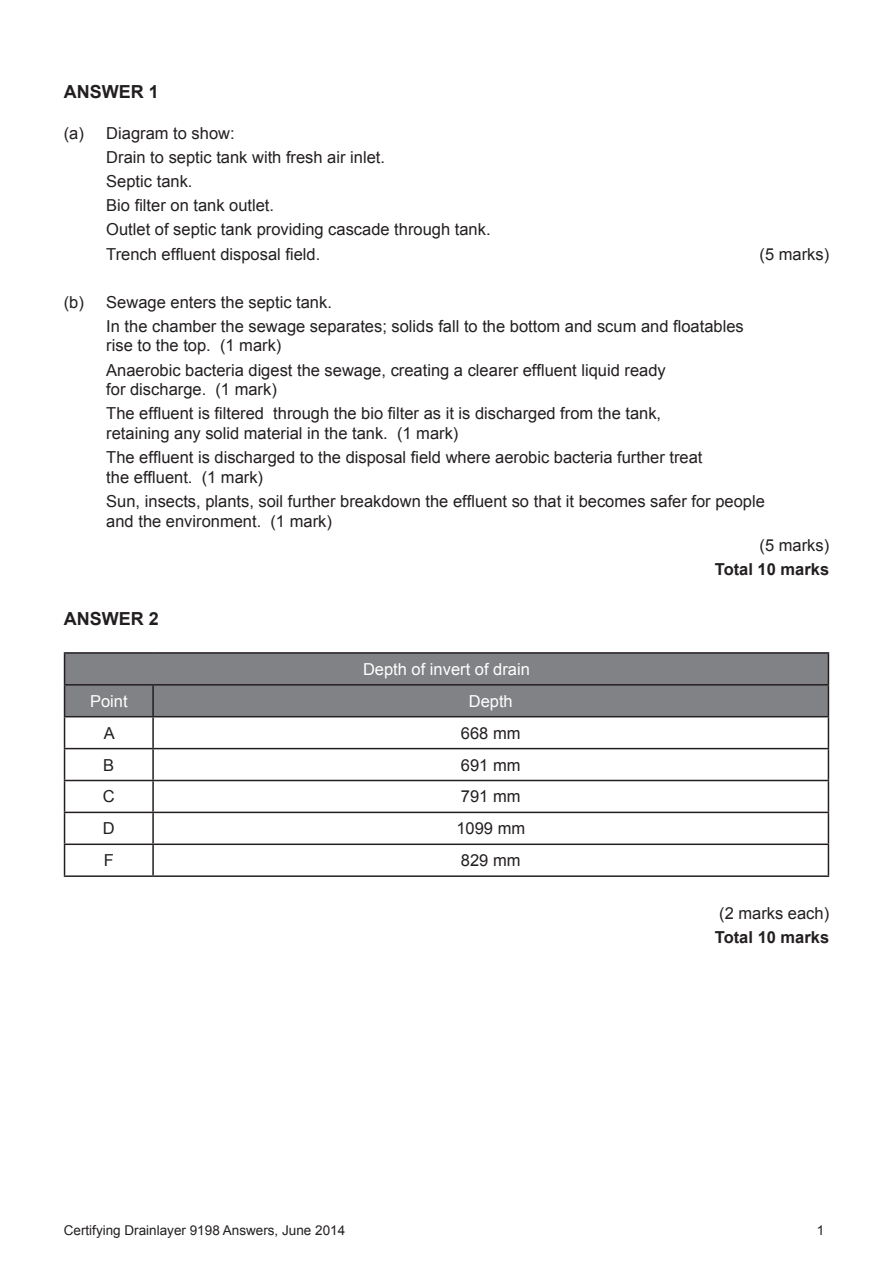
<style>
.page{position:relative;width:893px;height:1263px;background:#fff}
.page>*{position:absolute;margin:0;border:0;box-sizing:border-box;transform-origin:0 0}
.t1{font:700 18px "Arial";color:#231f20}
.t2{font:16.5px/24px "Arial";color:#231f20}
.t3{font:16.5px "Arial";color:#fff}
.t4{font:700 16.5px/24px "Arial";color:#231f20;text-align:right}
.t5{font:13.5px "Arial";color:#231f20}
.s1{font-weight:400}
.s2{font-weight:700}
</style>
<div class="page">
<div style="left:65px;top:654px;width:763px;height:62px;background:#808285"></div>
<svg style="left:65px;top:717px;width:87px;height:158px"></svg>
<hr style="left:153px;top:716px;width:676px;height:1px;background:#231f20">
<hr style="left:153px;top:748px;width:676px;height:1px;background:#231f20">
<hr style="left:153px;top:780px;width:676px;height:1px;background:#231f20">
<hr style="left:153px;top:812px;width:676px;height:1px;background:#231f20">
<hr style="left:64px;top:843px;width:89px;height:2px;background:#231f20">
<hr style="left:64px;top:875px;width:89px;height:2px;background:#231f20">
<hr style="left:828px;top:654px;width:1px;height:30px;background:#231f20">
<hr style="left:828px;top:685px;width:1px;height:31px;background:#231f20">
<hr style="left:828px;top:717px;width:1px;height:31px;background:#231f20">
<hr style="left:828px;top:749px;width:1px;height:31px;background:#231f20">
<hr style="left:828px;top:781px;width:1px;height:31px;background:#231f20">
<hr style="left:828px;top:813px;width:1px;height:30px;background:#231f20">
<hr style="left:828px;top:845px;width:1px;height:30px;background:#231f20">
<hr style="left:64px;top:652px;width:89px;height:2px;background:#231f20">
<hr style="left:64px;top:654px;width:1px;height:30px;background:#231f20">
<hr style="left:153px;top:652px;width:676px;height:2px;background:#231f20">
<hr style="left:64px;top:684px;width:89px;height:1px;background:#231f20">
<hr style="left:64px;top:685px;width:1px;height:31px;background:#231f20">
<hr style="left:153px;top:684px;width:676px;height:1px;background:#231f20">
<hr style="left:152px;top:685px;width:2px;height:31px;background:#231f20">
<hr style="left:64px;top:716px;width:89px;height:1px;background:#231f20">
<hr style="left:64px;top:717px;width:1px;height:31px;background:#231f20">
<hr style="left:152px;top:717px;width:2px;height:31px;background:#231f20">
<hr style="left:64px;top:748px;width:89px;height:1px;background:#231f20">
<hr style="left:64px;top:749px;width:1px;height:31px;background:#231f20">
<hr style="left:152px;top:749px;width:2px;height:31px;background:#231f20">
<hr style="left:64px;top:780px;width:89px;height:1px;background:#231f20">
<hr style="left:64px;top:781px;width:1px;height:31px;background:#231f20">
<hr style="left:152px;top:781px;width:2px;height:31px;background:#231f20">
<hr style="left:64px;top:812px;width:89px;height:1px;background:#231f20">
<hr style="left:64px;top:813px;width:1px;height:30px;background:#231f20">
<hr style="left:152px;top:813px;width:2px;height:30px;background:#231f20">
<hr style="left:64px;top:845px;width:1px;height:30px;background:#231f20">
<hr style="left:153px;top:843px;width:676px;height:2px;background:#231f20">
<hr style="left:152px;top:845px;width:2px;height:30px;background:#231f20">
<hr style="left:153px;top:875px;width:676px;height:2px;background:#231f20">
<p class="t1" style="left:64px;top:80px;width:97px">ANSWER 1</p>
<p class="t2" style="left:106px;top:122px;width:386px;text-indent:-43px">(a) Diagram to show:<br>Drain to septic tank with fresh air inlet.<br>Septic tank.<br>Bio filter on tank outlet.<br>Outlet of septic tank providing cascade through tank.<br>Trench effluent disposal field.</p>
<p class="t2" style="left:759px;top:242px;width:71px">(5 marks)</p>
<p class="t2" style="left:106px;top:290px;width:639px;text-indent:-43px">(b) Sewage enters the septic tank.<br>In the chamber the sewage separates; solids fall to the bottom and scum and floatables</p>
<p class="t2" style="left:106px;top:334px;width:561px">rise to the top. (1 mark)<br>Anaerobic bacteria digest the sewage, creating a clearer effluent liquid ready</p>
<p class="t2" style="left:106px;top:378px;width:556px">for discharge. (1 mark)<br>The effluent is filtered through the bio filter as it is discharged from the tank,</p>
<p class="t2" style="left:106px;top:422px;width:598px">retaining any solid material in the tank. (1 mark)<br>The effluent is discharged to the disposal field where aerobic bacteria further treat</p>
<p class="t2" style="left:106px;top:465px;width:660px">the effluent. (1 mark)<br>Sun, insects, plants, soil further breakdown the effluent so that it becomes safer for people</p>
<p class="t2" style="left:106px;top:509px;width:227px">and the environment. (1 mark)</p>
<p class="t4" style="left:715px;top:534px;width:116px"><span class="s1">(5 marks)<br></span>Total 10 marks</p>
<p class="t1" style="left:64px;top:607px;width:97px">ANSWER 2</p>
<p class="t3" style="left:363px;top:658px;width:168px">Depth of invert of drain</p>
<p class="t3" style="left:90px;top:690px;width:39px">Point</p>
<p class="t3" style="left:469px;top:690px;width:46px">Depth</p>
<p class="t2" style="left:104px;top:721px;width:13px">A</p>
<p class="t2" style="left:461px;top:721px;width:61px">668 mm</p>
<p class="t2" style="left:103px;top:753px;width:13px">B</p>
<p class="t2" style="left:461px;top:753px;width:61px">691 mm</p>
<p class="t2" style="left:103px;top:785px;width:13px">C</p>
<p class="t2" style="left:461px;top:785px;width:61px">791 mm</p>
<p class="t2" style="left:103px;top:817px;width:13px">D</p>
<p class="t2" style="left:456px;top:817px;width:70px">1099 mm</p>
<p class="t2" style="left:104px;top:849px;width:12px">F</p>
<p class="t2" style="left:461px;top:849px;width:61px">829 mm</p>
<p class="t2" style="left:715px;top:901px;width:116px">(2 marks each)<br><span class="s2">Total 10 marks</span></p>
<p class="t5" style="left:64px;top:1221px;width:283px">Certifying Drainlayer 9198 Answers, June 2014</p>
<p class="t5" style="left:817px;top:1221px;width:9px">1</p>
</div>
